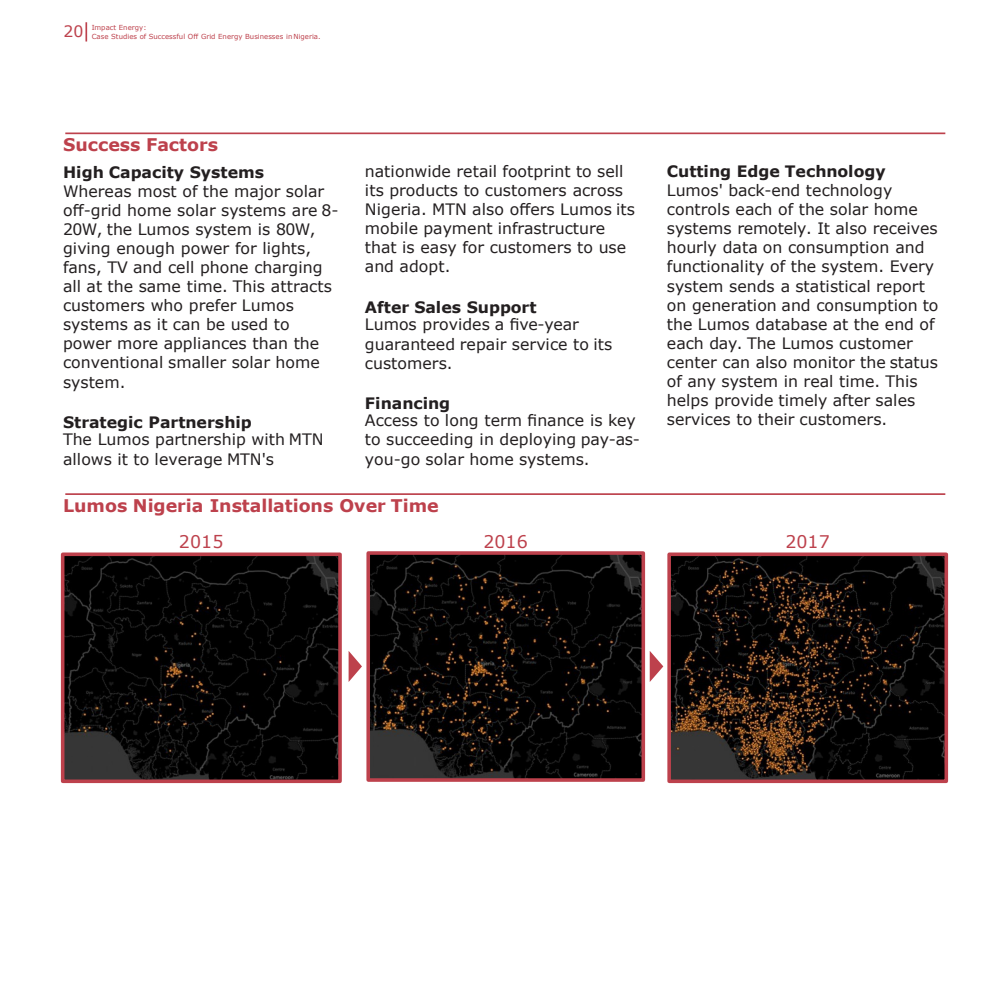
<style>
.page{position:relative;width:1008px;height:1008px;background:#fff}
.page>*{position:absolute;margin:0;border:0;box-sizing:border-box;transform-origin:0 0}
.t1{font:700 17.5px "Verdana";color:#bd414c}
.t2{font:17.5px "Verdana";letter-spacing:.005em;color:#bd414c}
.t3{font:15.75px/19.1px "Verdana";color:#231f20}
.t4{font:700 15.75px "Verdana";letter-spacing:-.005em;color:#231f20}
.t5{font:15.75px "Verdana";color:#bd414c}
.t6{font:7px "Verdana";letter-spacing:.005em;color:#bd414c}
.s1{font-weight:700}
</style>
<div class="page">
<hr style="left:65px;top:133px;width:880px;height:1px;background:#bd414c">
<img style="left:66px;top:558px;width:271px;height:220px">
<img style="left:371px;top:556px;width:269px;height:221px">
<img style="left:672px;top:558px;width:271px;height:220px">
<hr style="left:65px;top:493px;width:880px;height:2px;background:#bd414c">
<div style="left:61px;top:553px;width:281px;height:230px;border:4px solid #bd414c"></div>
<div style="left:366px;top:551px;width:279px;height:231px;border:4px solid #bd414c"></div>
<div style="left:667px;top:553px;width:281px;height:230px;border:4px solid #bd414c"></div>
<svg style="left:650px;top:651px;width:13px;height:31px"></svg>
<hr style="left:85px;top:22px;width:2px;height:20px;background:#bd414c">
<svg style="left:349px;top:651px;width:13px;height:31px"></svg>
<p class="t5" style="left:64px;top:21px;width:22px">20</p>
<p class="t6" style="left:92px;top:23px;width:56px">Impact Energy:</p>
<p class="t6" style="left:92px;top:31px;width:230px">Case Studies of Successful Off Grid Energy Businesses inNigeria.</p>
<p class="t1" style="left:63px;top:132px;width:157px">Success Factors</p>
<p class="t3" style="left:63px;top:162px;width:277px"><span class="s1">High Capacity Systems<br></span>Whereas most of the major solar off-grid home solar systems are 8-<br>20W, the Lumos system is 80W, giving enough power for lights, fans, TV and cell phone charging all at the same time. This attracts customers who prefer Lumos systems as it can be used to power more appliances than the conventional smaller solar home system.</p>
<p class="t4" style="left:63px;top:411px;width:190px">Strategic Partnership</p>
<p class="t3" style="left:63px;top:430px;width:262px">The Lumos partnership with MTN allows it to leverage MTN's</p>
<p class="t1" style="left:63px;top:493px;width:377px">Lumos Nigeria Installations Over Time</p>
<p class="t2" style="left:179px;top:530px;width:46px">2015</p>
<p class="t2" style="left:483px;top:530px;width:46px">2016</p>
<p class="t2" style="left:785px;top:530px;width:46px">2017</p>
<p class="t3" style="left:365px;top:161px;width:272px">nationwide retail footprint to sell its products to customers across<br>Nigeria. MTN also offers Lumos its mobile payment infrastructure that is easy for customers to use and adopt.</p>
<p class="t4" style="left:365px;top:296px;width:173px">After Sales Support</p>
<p class="t3" style="left:365px;top:315px;width:249px">Lumos provides a five-year guaranteed repair service to its customers.</p>
<p class="t4" style="left:365px;top:392px;width:87px">Financing</p>
<p class="t3" style="left:365px;top:411px;width:277px">Access to long term finance is key to succeeding in deploying pay-as&shy;you-go solar home systems.</p>
<p class="t3" style="left:667px;top:161px;width:273px"><span class="s1">Cutting Edge Technology<br></span>Lumos' back-end technology controls each of the solar home systems remotely. It also receives hourly data on consumption and functionality of the system. Every system sends a statistical report on generation and consumption to the Lumos database at the end of each day. The Lumos customer center can also monitor the status of any system in real time. This helps provide timely after sales services to their customers.</p>
</div>
